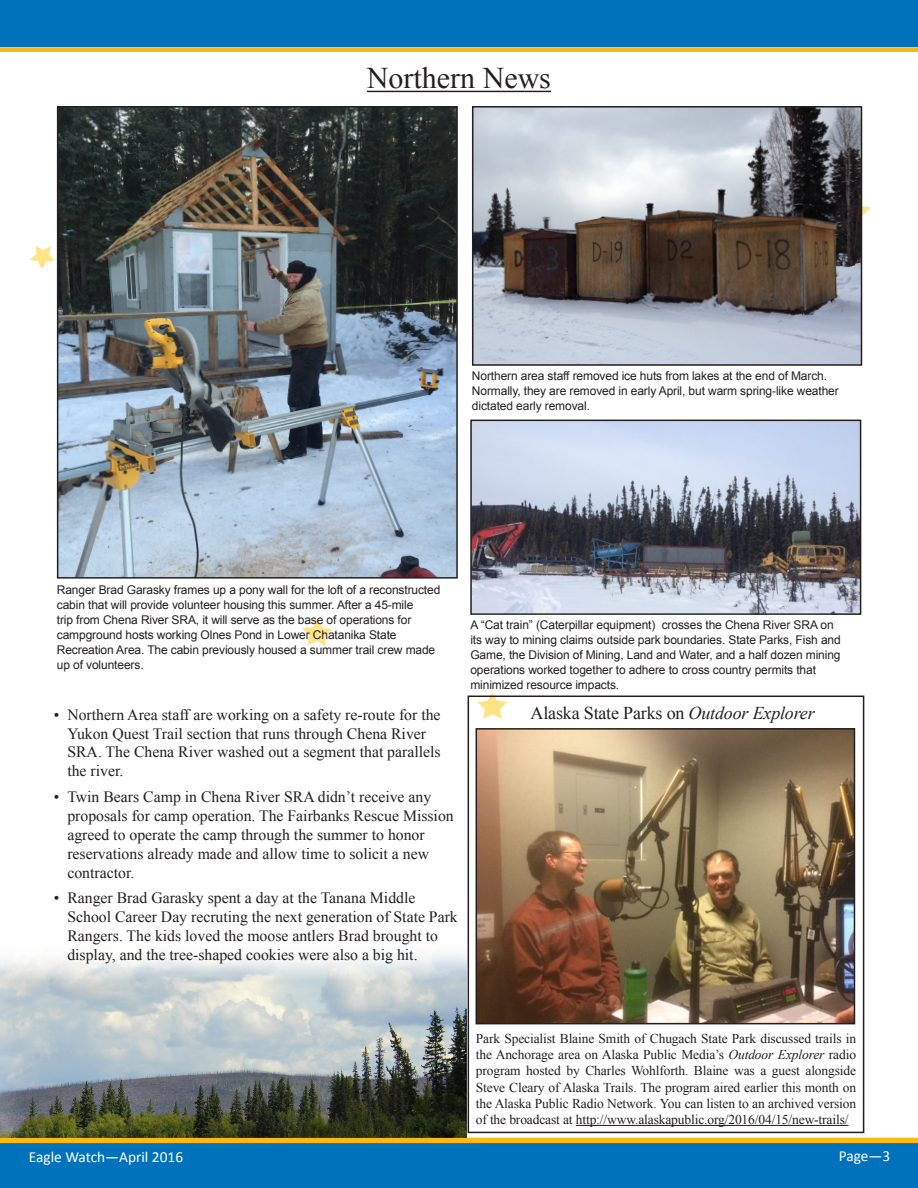
<style>
.page{position:relative;width:918px;height:1188px;background:#fff}
.page>*{position:absolute;margin:0;border:0;box-sizing:border-box;transform-origin:0 0}
.t1{font:30px "Times New Roman";color:#231f20}
.t2{font:18px "Times New Roman";letter-spacing:-.01em;color:#231f20}
.t3{font:15.75px/18.9px "Times New Roman";color:#231f20}
.t4{font:15.3px "Calibri";color:#fff}
.t5{font:13.5px/16.2px "Times New Roman";letter-spacing:-.01em;color:#231f20;text-align:justify}
.t6{font:12px/15px "Arial";letter-spacing:-.01em;color:#231f20}
.s1{font-style:italic}
</style>
<div class="page">
<div style="left:0;top:0;width:918px;height:47px;background:#0072bc"></div>
<div style="left:0;top:47px;width:918px;height:5px;background:#fcb814"></div>
<div style="left:0;top:1143px;width:918px;height:45px;background:#0072bc"></div>
<div style="left:0;top:1138px;width:918px;height:5px;background:#fcb814"></div>
<svg style="left:477px;top:701px;width:30px;height:18px"></svg>
<svg style="left:302px;top:618px;width:30px;height:28px"></svg>
<svg style="left:30px;top:246px;width:25px;height:23px"></svg>
<svg style="left:862px;top:190px;width:9px;height:46px"></svg>
<img style="left:0;top:959px;width:466px;height:179px">
<div style="left:46px;top:700px;width:420px;height:273px;background:#fff"></div>
<hr style="left:367px;top:91px;width:184px;height:1px;background:#231f20">
<img style="left:60px;top:109px;width:395px;height:467px">
<div style="left:57px;top:106px;width:401px;height:473px;border:2px solid #231f20"></div>
<img style="left:475px;top:109px;width:384px;height:254px">
<div style="left:472px;top:106px;width:390px;height:260px;border:2px solid #231f20"></div>
<img style="left:473px;top:423px;width:385px;height:189px">
<div style="left:470px;top:420px;width:391px;height:195px;border:2px solid #231f20"></div>
<div style="left:459px;top:607px;width:393px;height:94px;background:#fff"></div>
<hr style="left:576px;top:1125px;width:273px;height:1px;background:#231f20">
<div style="left:468px;top:696px;width:396px;height:437px;border:2px solid #231f20"></div>
<img style="left:479px;top:731px;width:373px;height:290px">
<div style="left:476px;top:728px;width:379px;height:296px;border:2px solid #231f20"></div>
<p class="t1" style="left:367px;top:58px;width:186px">Northern News</p>
<p class="t6" style="left:472px;top:368px;width:368px">Northern area staff removed ice huts from lakes at the end of March.<br>Normally, they are removed in early April, but warm spring-like weather dictated early removal.</p>
<p class="t6" style="left:57px;top:582px;width:385px">Ranger Brad Garasky frames up a pony wall for the loft of a reconstructed cabin that will provide volunteer housing this summer. After a 45-mile<br>trip from Chena River SRA, it will serve as the base of operations for campground hosts working Olnes Pond in Lower Chatanika State Recreation Area. The cabin previously housed a summer trail crew made up of volunteers.</p>
<p class="t3" style="left:67px;top:705px;width:375px;text-indent:-14px">• Northern Area staff are working on a safety re-route for the Yukon Quest Trail section that runs through Chena River SRA. The Chena River washed out a segment that parallels the river.</p>
<p class="t3" style="left:67px;top:787px;width:388px;text-indent:-14px">• Twin Bears Camp in Chena River SRA didn’t receive any proposals for camp operation. The Fairbanks Rescue Mission agreed to operate the camp through the summer to honor reservations already made and allow time to solicit a new contractor.</p>
<p class="t3" style="left:67px;top:888px;width:392px;text-indent:-14px">• Ranger Brad Garasky spent a day at the Tanana Middle School Career Day recruting the next generation of State Park Rangers. The kids loved the moose antlers Brad brought to display, and the tree-shaped cookies were also a big hit.</p>
<p class="t6" style="left:470px;top:617px;width:372px">A “Cat train” (Caterpillar equipment) crosses the Chena River SRA on its way to mining claims outside park boundaries. State Parks, Fish and Game, the Division of Mining, Land and Water, and a half dozen mining operations worked together to adhere to cross country permits that minimized resource impacts.</p>
<p class="t2" style="left:531px;top:700px;width:286px">Alaska State Parks on <span class="s1">Outdoor Explorer</span></p>
<p class="t5" style="left:476px;top:1030px;width:382px">Park Specialist Blaine Smith of Chugach State Park discussed trails in the Anchorage area on Alaska Public Media’s <span class="s1">Outdoor Explorer</span> radio program hosted by Charles Wohlforth. Blaine was a guest alongside Steve Cleary of Alaska Trails. The program aired earlier this month on the Alaska Public Radio Network. You can listen to an archived version of the broadcast at http://www.alaskapublic.org/2016/04/15/new-trails/</p>
<p class="t4" style="left:29px;top:1147px;width:156px">Eagle Watch—April 2016</p>
<p class="t4" style="left:839px;top:1146px;width:53px">Page—3</p>
</div>
